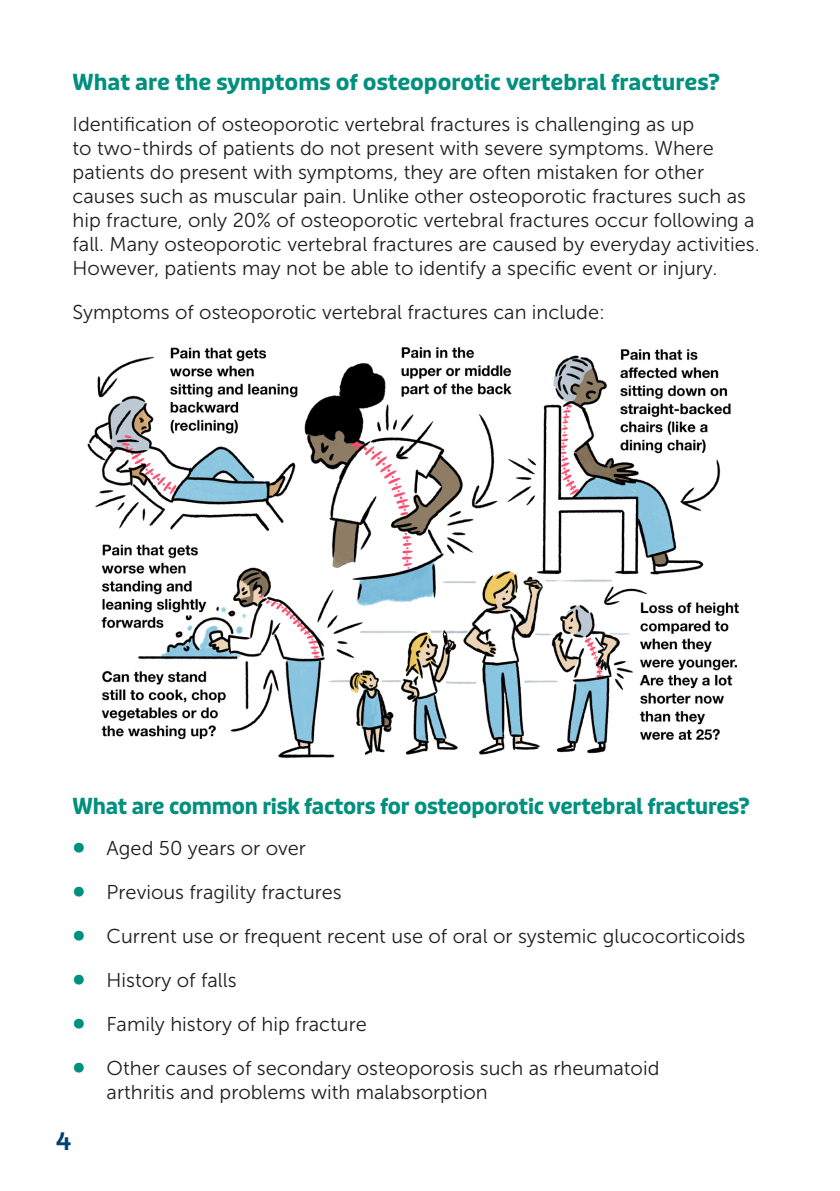
<style>
.page{position:relative;width:840px;height:1191px;background:#fff}
.page>*{position:absolute;margin:0;border:0;box-sizing:border-box;transform-origin:0 0}
.t1{font:600 24px "Puffin Display";color:#004174}
.Headings{font:700 22px "Puffin Display";letter-spacing:-.01em;color:#00907e;scale:.96 1}
.Headings-2{font:700 22px "Puffin Display";letter-spacing:-.01em;color:#00907e}
.body{font:20px/24px "Museo Sans 300";color:#231f20}
.s1{font-family:"Museo Sans 500";font-style:italic;font-size:32px;color:#00907e}
</style>
<div class="page">
<img style="left:87px;top:347px;width:652px;height:411px">
<p class="Headings-2" style="left:72px;top:68px;width:648px">What are the symptoms of osteoporotic vertebral fractures?</p>
<p class="body" style="left:72px;top:112px;width:688px">Identification of osteoporotic vertebral fractures is challenging as up<br>to two-thirds of patients do not present with severe symptoms. Where patients do present with symptoms, they are often mistaken for other causes such as muscular pain. Unlike other osteoporotic fractures such as hip fracture, only 20% of osteoporotic vertebral fractures occur following a fall. Many osteoporotic vertebral fractures are caused by everyday activities.<br>However, patients may not be able to identify a specific event or injury.</p>
<p class="body" style="left:72px;top:300px;width:533px">Symptoms of osteoporotic vertebral fractures can include:</p>
<p class="Headings" style="left:72px;top:793px;width:706px">What are common risk factors for osteoporotic vertebral fractures?</p>
<p class="body" style="left:72px;top:836px;width:235px"><span class="s1">•</span> Aged 50 years or over</p>
<p class="body" style="left:72px;top:880px;width:270px"><span class="s1">•</span> Previous fragility fractures</p>
<p class="body" style="left:72px;top:924px;width:674px"><span class="s1">•</span> Current use or frequent recent use of oral or systemic glucocorticoids</p>
<p class="body" style="left:72px;top:968px;width:165px"><span class="s1">•</span> History of falls</p>
<p class="body" style="left:72px;top:1012px;width:295px"><span class="s1">•</span> Family history of hip fracture</p>
<p class="body" style="left:107px;top:1055px;width:554px;text-indent:-34px"><span class="s1">•</span> Other causes of secondary osteoporosis such as rheumatoid arthritis and problems with malabsorption</p>
<p class="t1" style="left:56px;top:1127px;width:17px">4</p>
</div>
